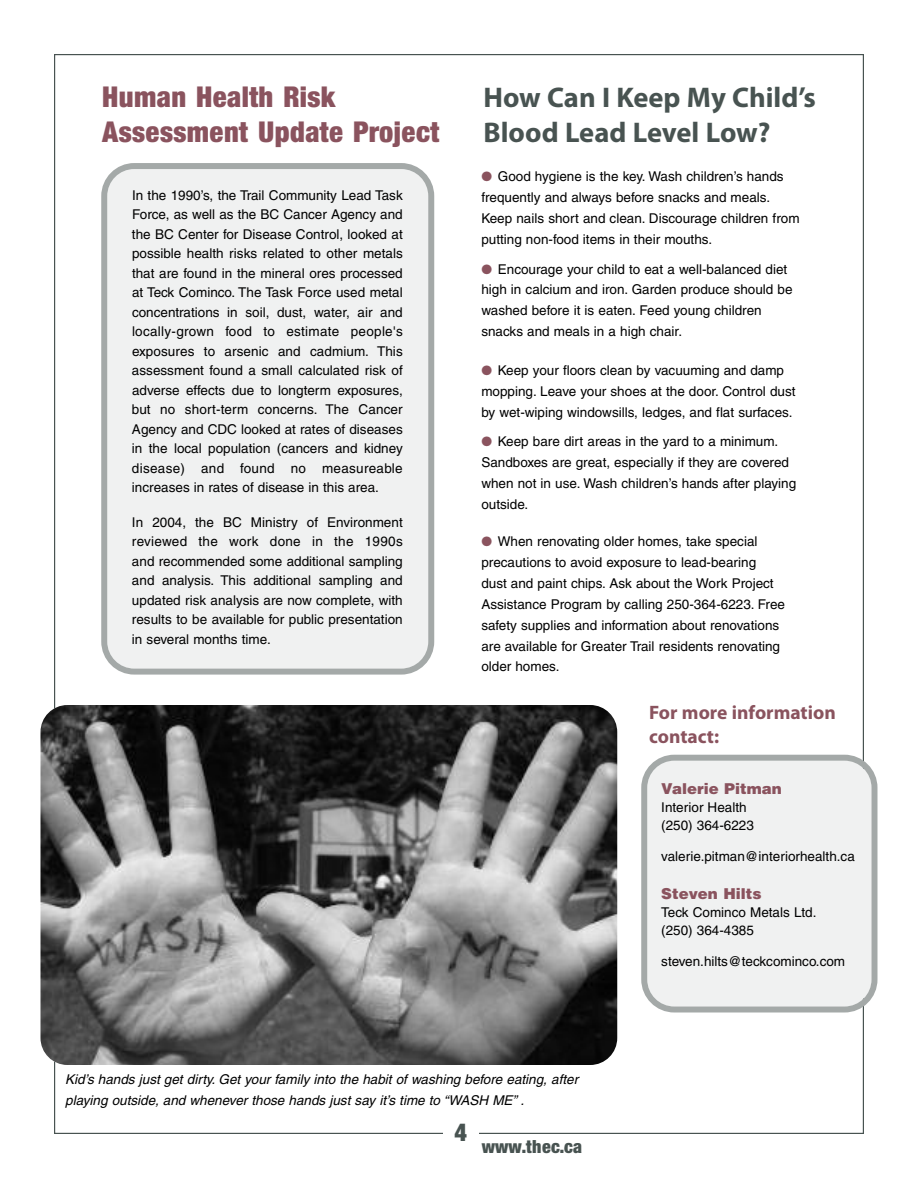
<style>
.page{position:relative;width:918px;height:1188px;background:#fff}
.page>*{position:absolute;margin:0;border:0;box-sizing:border-box;transform-origin:0 0}
.t1{font:28.5px/34.5px "Harvest";letter-spacing:.015em;color:#8a535e}
.t2{font:700 28.5px/34.5px "Myriad Pro";color:#485351}
.t3{font:24px "Harvest";color:#485351}
.t4{font:700 19.5px/23.4px "Myriad Pro";color:#8a535e}
.t5{font:18px "Harvest";letter-spacing:.005em;color:#485351}
.t6{font:900 15px "Helvetica";color:#8a535e}
.t7{font:13.5px/19.5px "Helvetica";color:#000}
.t8{font:italic 13.5px/20.9px "Helvetica";color:#000}
.s1{color:#8a535e}
</style>
<div class="page">
<svg style="left:101px;top:163px;width:333px;height:512px"></svg>
<svg style="left:641px;top:755px;width:237px;height:258px"></svg>
<img style="left:40px;top:705px;width:577px;height:360px;border-radius:27px">
<h1 class="t1" style="left:102px;top:80px;width:338px">Human Health Risk<br>Assessment Update Project</h1>
<p class="t7" style="left:132px;top:187px;width:272px;text-align:justify">In the 1990’s, the Trail Community Lead Task Force, as well as the BC Cancer Agency and the BC Center for Disease Control, looked at possible health risks related to other metals that are found in the mineral ores processed at Teck Cominco. The Task Force used metal concentrations in soil, dust, water, air and locally-grown food to estimate people's exposures to arsenic and cadmium. This assessment found a small calculated risk of adverse effects due to longterm exposures, but no short-term concerns. The Cancer Agency and CDC looked at rates of diseases in the local population (cancers and kidney disease) and found no measureable increases in rates of disease in this area.</p>
<p class="t7" style="left:132px;top:514px;width:272px;text-align:justify">In 2004, the BC Ministry of Environment reviewed the work done in the 1990s and recommended some additional sampling and analysis. This additional sampling and updated risk analysis are now complete, with results to be available for public presentation in several months time.</p>
<h1 class="t2" style="left:484px;top:82px;width:334px">How Can I Keep My Child’s<br>Blood Lead Level Low?</h1>
<p class="t7" style="left:481px;top:167px;width:320px;line-height:20.9px"><span class="s1">●</span> Good hygiene is the key. Wash children’s hands frequently and always before snacks and meals.<br>Keep nails short and clean. Discourage children from putting non-food items in their mouths.</p>
<p class="t7" style="left:481px;top:260px;width:313px;line-height:20.9px"><span class="s1">●</span> Encourage your child to eat a well-balanced diet high in calcium and iron. Garden produce should be washed before it is eaten. Feed young children snacks and meals in a high chair.</p>
<p class="t7" style="left:481px;top:361px;width:316px;line-height:20.9px"><span class="s1">●</span> Keep your floors clean by vacuuming and damp mopping. Leave your shoes at the door. Control dust by wet-wiping windowsills, ledges, and flat surfaces.</p>
<p class="t7" style="left:481px;top:433px;width:316px;line-height:20.9px"><span class="s1">●</span> Keep bare dirt areas in the yard to a minimum.<br>Sandboxes are great, especially if they are covered when not in use. Wash children’s hands after playing outside.</p>
<p class="t7" style="left:481px;top:533px;width:305px;line-height:20.9px"><span class="s1">●</span> When renovating older homes, take special precautions to avoid exposure to lead-bearing dust and paint chips. Ask about the Work Project Assistance Program by calling 250-364-6223. Free safety supplies and information about renovations are available for Greater Trail residents renovating older homes.</p>
<h3 class="t4" style="left:649px;top:703px;width:188px">For more information contact:</h3>
<p class="t6" style="left:661px;top:783px;width:122px">Valerie Pitman</p>
<p class="t7" style="left:661px;top:799px;width:94px;line-height:18px">Interior Health (250) 364-6223</p>
<p class="t7" style="left:661px;top:848px;width:195px">valerie.pitman@interiorhealth.ca</p>
<p class="t6" style="left:661px;top:888px;width:102px">Steven Hilts</p>
<p class="t7" style="left:661px;top:904px;width:157px;line-height:18px">Teck Cominco Metals Ltd. (250) 364-4385</p>
<p class="t7" style="left:661px;top:953px;width:185px">steven.hilts@teckcominco.com</p>
<p class="t8" style="left:65px;top:1070px;width:514px">Kid’s hands just get dirty. Get your family into the habit of washing before eating, after playing outside, and whenever those hands just say it’s time to “WASH ME” .</p>
<h2 class="t3" style="left:455px;top:1118px;width:14px">4</h2>
<h3 class="t5" style="left:482px;top:1136px;width:101px">www.thec.ca</h3>
</div>
